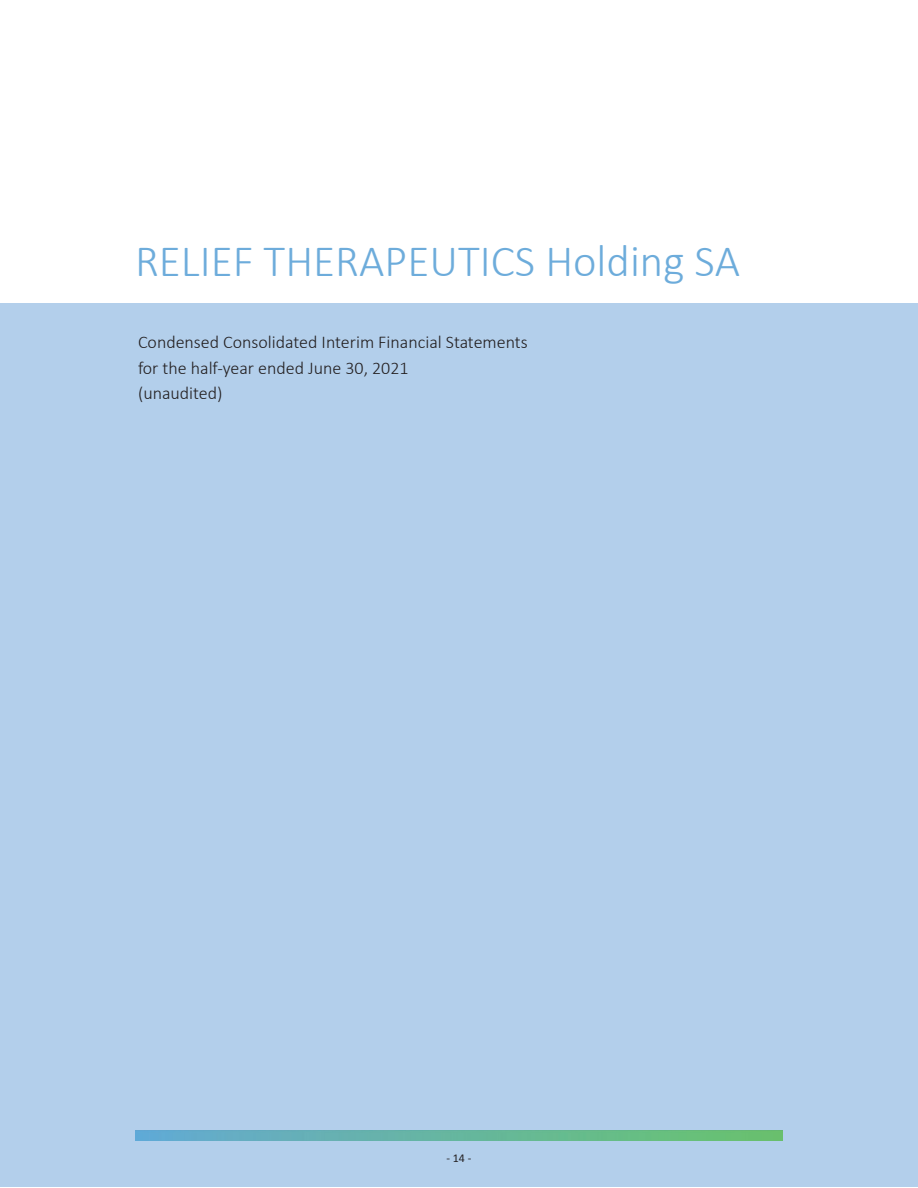
<style>
.page{position:relative;width:918px;height:1188px;background:#fff}
.page>*{position:absolute;margin:0;border:0;box-sizing:border-box;transform-origin:0 0}
.t1{font:300 45px "Calibri";color:#6dacdb}
.t2{font:300 18px/25.5px "Calibri";color:#231f20}
.t3{font:12px "Calibri";color:#231f20}
</style>
<div class="page">
<div style="left:0;top:304px;width:918px;height:883px;background:#b3cfeb"></div>
<h1 class="t1" style="left:135px;top:233px;width:607px">RELIEF THERAPEUTICS Holding SA</h1>
<p class="t2" style="left:138px;top:329px;width:391px">Condensed Consolidated Interim Financial Statements for the half-year ended June 30, 2021<br>(unaudited)</p>
<p class="t3" style="left:447px;top:1151px;width:26px">- 14 -</p>
</div>
